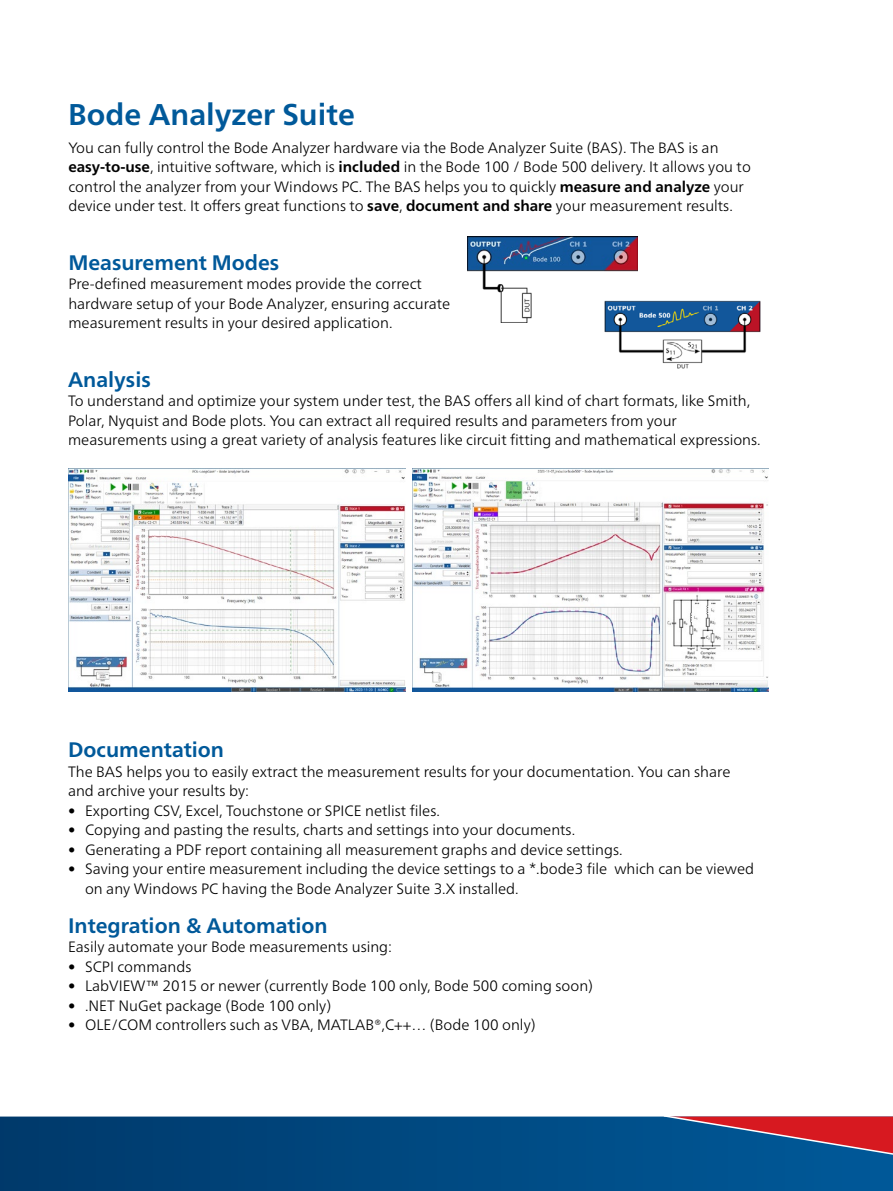
<style>
.page{position:relative;width:893px;height:1191px;background:#fff}
.page>*{position:absolute;margin:0;border:0;box-sizing:border-box;transform-origin:0 0}
.t1{font:700 30px "Frutiger Neue LTW1 G";color:#00599a}
.t2{font:700 21px "Frutiger Neue LTW1 G";color:#00599a}
.Normal_10{font:300 15px/19.5px "Frutiger Neue LTW1 G";color:#000}
.Bullet1{font:300 15px/19.5px "Frutiger Neue LTW1 G";color:#000}
.s1{font-weight:700}
</style>
<div class="page">
<div style="left:0;top:1116px;width:893px;height:75px;background:linear-gradient(to right,#00396b,#005999)"></div>
<svg style="left:662px;top:1116px;width:231px;height:41px;background:#664265"></svg>
<img style="left:68px;top:469px;width:337px;height:222px">
<img style="left:413px;top:469px;width:355px;height:222px">
<img style="left:604px;top:300px;width:157px;height:69px">
<img style="left:468px;top:237px;width:170px;height:85px">
<p class="t1" style="left:68px;top:97px;width:288px">Bode Analyzer Suite</p>
<p class="Normal_10" style="left:68px;top:137px;width:684px">You can fully control the Bode Analyzer hardware via the Bode Analyzer Suite (BAS). The BAS is an <span class="s1">easy-to-use</span>, intuitive software, which is <span class="s1">included</span> in the Bode 100 / Bode 500 delivery. It allows you to control the analyzer from your Windows PC. The BAS helps you to quickly <span class="s1">measure and analyze</span> your device under test. It offers great functions to <span class="s1">save</span>, <span class="s1">document and share</span> your measurement results.</p>
<p class="t2" style="left:68px;top:250px;width:212px">Measurement Modes</p>
<p class="Normal_10" style="left:68px;top:274px;width:383px">Pre-defined measurement modes provide the correct hardware setup of your Bode Analyzer, ensuring accurate measurement results in your desired application.</p>
<p class="t2" style="left:68px;top:367px;width:84px">Analysis</p>
<p class="Bullet1" style="left:68px;top:391px;width:684px">To understand and optimize your system under test, the BAS offers all kind of chart formats, like Smith,<br>Polar, Nyquist and Bode plots. You can extract all required results and parameters from your</p>
<p class="Bullet1" style="left:68px;top:430px;width:694px">measurements using a great variety of analysis features like circuit fitting and mathematical expressions.</p>
<p class="t2" style="left:68px;top:737px;width:158px">Documentation</p>
<p class="Bullet1" style="left:68px;top:761px;width:664px">The BAS helps you to easily extract the measurement results for your documentation. You can share and archive your results by:</p>
<p class="Normal_10" style="left:68px;top:800px;width:373px">• Exporting CSV, Excel, Touchstone or SPICE netlist files.</p>
<p class="Normal_10" style="left:68px;top:820px;width:509px">• Copying and pasting the results, charts and settings into your documents.</p>
<p class="Normal_10" style="left:68px;top:839px;width:556px">• Generating a PDF report containing all measurement graphs and device settings.</p>
<p class="Normal_10" style="left:85px;top:859px;width:671px;text-indent:-17px">• Saving your entire measurement including the device settings to a *.bode3 file which can be viewed on any Windows PC having the Bode Analyzer Suite 3.X installed.</p>
<p class="t2" style="left:68px;top:913px;width:261px">Integration &amp; Automation</p>
<p class="Bullet1" style="left:68px;top:937px;width:326px">Easily automate your Bode measurements using:</p>
<p class="Normal_10" style="left:68px;top:956px;width:125px">• SCPI commands</p>
<p class="Normal_10" style="left:68px;top:976px;width:527px">• LabVIEW™ 2015 or newer (currently Bode 100 only, Bode 500 coming soon)</p>
<p class="Normal_10" style="left:68px;top:995px;width:265px">• .NET NuGet package (Bode 100 only)</p>
<p class="Normal_10" style="left:68px;top:1015px;width:469px">• OLE/COM controllers such as VBA, MATLAB®,C++… (Bode 100 only)</p>
</div>
